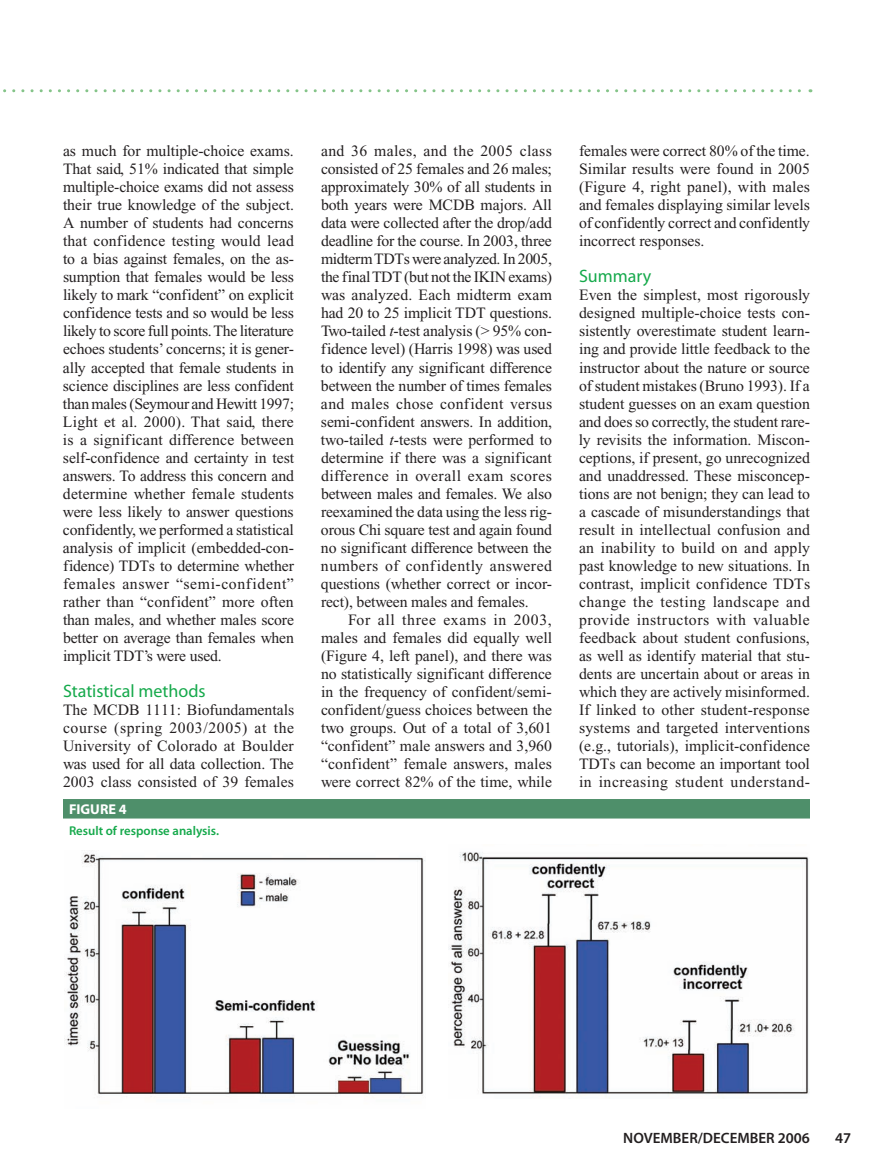
<style>
.page{position:relative;width:891px;height:1175px;background:#fff}
.page>*{position:absolute;margin:0;border:0;box-sizing:border-box;transform-origin:0 0}
.t1{font:18px "Myriad MM 400 600";color:#15a94b}
.t2{font:15.75px/18px "Times New Roman";letter-spacing:-.005em;color:#231f20;text-align:justify}
.t3{font:15px "Myriad MM 565 600";color:#231f20}
.t4{font:14.25px "Myriad MM 700 600";color:#fff}
.t5{font:12.75px "Myriad MM 565 600";color:#15a94b}
.s1{font-style:italic}
</style>
<div class="page">
<svg style="left:3px;top:89px;width:808px;height:3px"></svg>
<div style="left:63px;top:799px;width:747px;height:19px;background:#4e8f6a"></div>
<img style="left:64px;top:853px;width:361px;height:244px">
<img style="left:449px;top:852px;width:361px;height:246px">
<p class="t2" style="left:63px;top:142px;width:233px">as much for multiple-choice exams.<br>That said, 51% indicated that simple multiple-choice exams did not assess their true knowledge of the subject.<br>A number of students had concerns that confidence testing would lead to a bias against females, on the as&shy;sumption that females would be less likely to mark “confident” on explicit confidence tests and so would be less likely to score full points. The literature echoes students’ concerns; it is gener&shy;ally accepted that female students in science disciplines are less confident than males (Seymour and Hewitt 1997; Light et al. 2000). That said, there is a significant difference between self-confidence and certainty in test answers. To address this concern and determine whether female students were less likely to answer questions confidently, we performed a statistical analysis of implicit (embedded-con&shy;fidence) TDTs to determine whether females answer “semi-confident” rather than “confident” more often than males, and whether males score better on average than females when implicit TDT’s were used.</p>
<p class="t1" style="left:63px;top:682px;width:144px">Statistical methods</p>
<p class="t2" style="left:63px;top:700px;width:233px">The MCDB 1111: Biofundamentals course (spring 2003/2005) at the University of Colorado at Boulder was used for all data collection. The 2003 class consisted of 39 females</p>
<p class="t4" style="left:69px;top:802px;width:59px">FIGURE 4</p>
<p class="t5" style="left:69px;top:825px;width:152px">Result of response analysis.</p>
<p class="t2" style="left:321px;top:142px;width:233px">and 36 males, and the 2005 class consisted of 25 females and 26 males; approximately 30% of all students in both years were MCDB majors. All data were collected after the drop/add deadline for the course. In 2003, three midterm TDTs were analyzed. In 2005, the final TDT (but not the IKIN exams) was analyzed. Each midterm exam had 20 to 25 implicit TDT questions.<br>Two-tailed <span class="s1">t</span>-test analysis (&gt; 95% con&shy;fidence level) (Harris 1998) was used to identify any significant difference between the number of times females and males chose confident versus semi-confident answers. In addition, two-tailed <span class="s1">t</span>-tests were performed to determine if there was a significant difference in overall exam scores between males and females. We also reexamined the data using the less rig&shy;orous Chi square test and again found no significant difference between the numbers of confidently answered questions (whether correct or incor&shy;rect), between males and females.</p>
<p class="t2" style="left:321px;top:610px;width:233px;text-indent:27px">For all three exams in 2003, males and females did equally well (Figure 4, left panel), and there was no statistically significant difference in the frequency of confident/semi&shy;confident/guess choices between the two groups. Out of a total of 3,601 “confident” male answers and 3,960 “confident” female answers, males were correct 82% of the time, while</p>
<p class="t2" style="left:579px;top:142px;width:233px">females were correct 80% of the time.<br>Similar results were found in 2005 (Figure 4, right panel), with males and females displaying similar levels of confidently correct and confidently incorrect responses.</p>
<p class="t1" style="left:579px;top:268px;width:74px">Summary</p>
<p class="t2" style="left:579px;top:286px;width:233px">Even the simplest, most rigorously designed multiple-choice tests con&shy;sistently overestimate student learn&shy;ing and provide little feedback to the instructor about the nature or source of student mistakes (Bruno 1993). If a student guesses on an exam question and does so correctly, the student rare&shy;ly revisits the information. Miscon&shy;ceptions, if present, go unrecognized and unaddressed. These misconcep&shy;tions are not benign; they can lead to a cascade of misunderstandings that result in intellectual confusion and an inability to build on and apply past knowledge to new situations. In contrast, implicit confidence TDTs change the testing landscape and provide instructors with valuable feedback about student confusions, as well as identify material that stu&shy;dents are uncertain about or areas in which they are actively misinformed.<br>If linked to other student-response systems and targeted interventions (e.g., tutorials), implicit-confidence TDTs can become an important tool in increasing student understand-</p>
<p class="t3" style="left:623px;top:1131px;width:188px">NOVEMBER/DECEMBER 2006</p>
<p class="t3" style="left:835px;top:1131px;width:18px">47</p>
</div>
